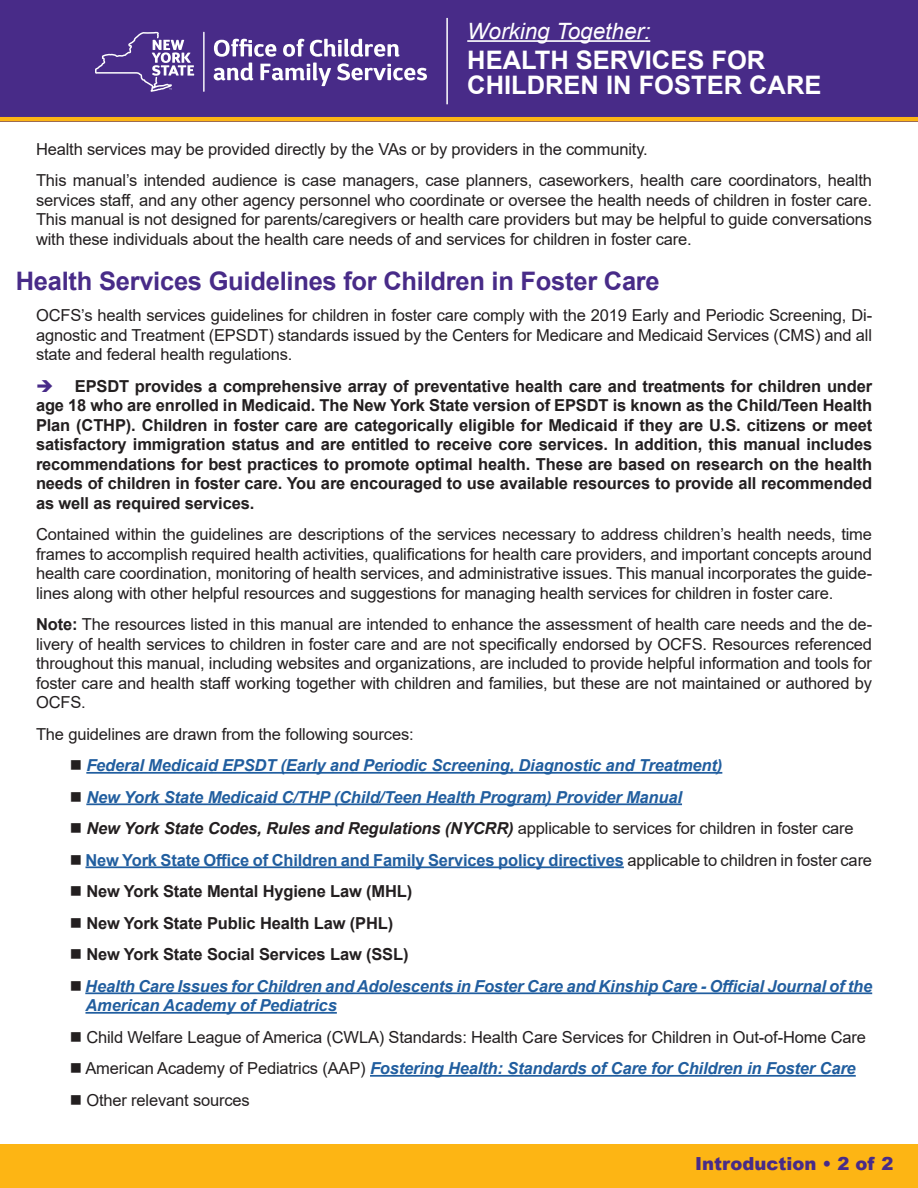
<style>
.page{position:relative;width:918px;height:1188px;background:#fff}
.page>*{position:absolute;margin:0;border:0;box-sizing:border-box;transform-origin:0 0}
.t1{font:700 25.5px "Arial";letter-spacing:-.01em;color:#482b88}
.t2{font:700 25.5px/25.5px "Arial";color:#fff}
.t3{font:italic 22.5px "Arial";color:#fff}
.t4{font:900 18px "Arial";color:#482b88}
.t5{font:16.5px/19.5px "Arial";letter-spacing:-.01em;color:#231f20;text-align:justify}
.t6{font:700 16.5px/19.5px "Arial";letter-spacing:-.01em;color:#231f20;text-align:justify}
.t7{font:italic 700 16.5px/19.5px "Arial";letter-spacing:-.01em;color:#215e9f}
.t8{font:700 16.5px "Arial";letter-spacing:-.01em;color:#215e9f}
.t9{font:italic 700 16.5px "Arial";letter-spacing:-.01em;color:#231f20}
.s1{color:#482b88}
.s2{font-weight:700}
.s3{color:#231f20}
.s4{font-weight:400;font-style:normal}
.s5{font-weight:400;color:#231f20}
.s6{font-weight:400;font-style:normal;color:#231f20}
</style>
<div class="page">
<div style="left:0;top:1145px;width:918px;height:43px;background:#fdb514"></div>
<hr style="left:86px;top:772px;width:636px;height:2px;background:#215e9f">
<hr style="left:86px;top:803px;width:596px;height:2px;background:#215e9f">
<hr style="left:85px;top:866px;width:539px;height:2px;background:#215e9f">
<hr style="left:85px;top:992px;width:787px;height:2px;background:#215e9f">
<hr style="left:85px;top:1012px;width:252px;height:2px;background:#215e9f">
<hr style="left:370px;top:1075px;width:486px;height:2px;background:#215e9f">
<div style="left:0;top:0;width:918px;height:122px;background:#482b88"></div>
<hr style="left:467px;top:40px;width:183px;height:2px;background:#fff">
<svg style="left:95px;top:32px;width:99px;height:60px"></svg>
<svg style="left:214px;top:39px;width:213px;height:47px"></svg>
<hr style="left:203px;top:32px;width:2px;height:60px;background:#fff">
<hr style="left:0;top:117px;width:918px;height:4px;background:#fdb514">
<hr style="left:446px;top:18px;width:2px;height:86px;background:#fff">
<p class="t3" style="left:467px;top:16px;width:185px">Working Together:</p>
<p class="t2" style="left:467px;top:47px;width:356px">HEALTH SERVICES FOR<br>CHILDREN IN FOSTER CARE</p>
<p class="t5" style="left:36px;top:139px;width:613px">Health services may be provided directly by the VAs or by providers in the community.</p>
<p class="t5" style="left:36px;top:170px;width:838px">This manual’s intended audience is case managers, case planners, caseworkers, health care coordinators, health services staff, and any other agency personnel who coordinate or oversee the health needs of children in foster care.<br>This manual is not designed for parents/caregivers or health care providers but may be helpful to guide conversations with these individuals about the health care needs of and services for children in foster care.</p>
<p class="t1" style="left:16px;top:263px;width:646px">Health Services Guidelines for Children in Foster Care</p>
<p class="t5" style="left:36px;top:305px;width:838px">OCFS’s health services guidelines for children in foster care comply with the 2019 Early and Periodic Screening, Di&shy;agnostic and Treatment (EPSDT) standards issued by the Centers for Medicare and Medicaid Services (CMS) and all state and federal health regulations.</p>
<p class="t6" style="left:36px;top:376px;width:838px"><span class="s1">➔</span> EPSDT provides a comprehensive array of preventative health care and treatments for children under age 18 who are enrolled in Medicaid. The New York State version of EPSDT is known as the Child/Teen Health Plan (CTHP). Children in foster care are categorically eligible for Medicaid if they are U.S. citizens or meet satisfactory immigration status and are entitled to receive core services. In addition, this manual includes recommendations for best practices to promote optimal health. These are based on research on the health needs of children in foster care. You are encouraged to use available resources to provide all recommended as well as required services.</p>
<p class="t5" style="left:36px;top:524px;width:838px">Contained within the guidelines are descriptions of the services necessary to address children’s health needs, time frames to accomplish required health activities, qualifications for health care providers, and important concepts around health care coordination, monitoring of health services, and administrative issues. This manual incorporates the guide&shy;lines along with other helpful resources and suggestions for managing health services for children in foster care.</p>
<p class="t5" style="left:36px;top:614px;width:838px"><span class="s2">Note:</span> The resources listed in this manual are intended to enhance the assessment of health care needs and the de&shy;livery of health services to children in foster care and are not specifically endorsed by OCFS. Resources referenced throughout this manual, including websites and organizations, are included to provide helpful information and tools for foster care and health staff working together with children and families, but these are not maintained or authored by OCFS.</p>
<p class="t5" style="left:36px;top:724px;width:379px">The guidelines are drawn from the following sources:</p>
<p class="t7" style="left:70px;top:756px;width:654px"><span class="s3">■</span> Federal Medicaid EPSDT (Early and Periodic Screening, Diagnostic and Treatment)</p>
<p class="t7" style="left:70px;top:788px;width:614px"><span class="s3">■</span> New York State Medicaid C/THP (Child/Teen Health Program) Provider Manual</p>
<p class="t9" style="left:70px;top:817px;width:785px">■ New York State Codes, Rules and Regulations (NYCRR) <span class="s4">applicable to services for children in foster care</span></p>
<p class="t8" style="left:70px;top:848px;width:804px"><span class="s3">■</span> New York State Office of Children and Family Services policy directives <span class="s5">applicable to children in foster care</span></p>
<p class="t6" style="left:70px;top:882px;width:344px">■ New York State Mental Hygiene Law (MHL)</p>
<p class="t6" style="left:70px;top:913px;width:325px">■ New York State Public Health Law (PHL)</p>
<p class="t6" style="left:70px;top:945px;width:340px">■ New York State Social Services Law (SSL)</p>
<p class="t7" style="left:85px;top:977px;width:788px;text-indent:-16px"><span class="s3">■</span> Health Care Issues for Children and Adolescents in Foster Care and Kinship Care - Official Journal of the<br>American Academy of Pediatrics</p>
<p class="t5" style="left:70px;top:1027px;width:798px">■ Child Welfare League of America (CWLA) Standards: Health Care Services for Children in Out-of-Home Care</p>
<p class="t7" style="left:70px;top:1059px;width:788px"><span class="s3">■</span> <span class="s6">American Academy of Pediatrics (AAP)</span> Fostering Health: Standards of Care for Children in Foster Care</p>
<p class="t5" style="left:70px;top:1090px;width:182px">■ Other relevant sources</p>
<p class="t4" style="left:695px;top:1150px;width:200px">Introduction • 2 of 2</p>
</div>
